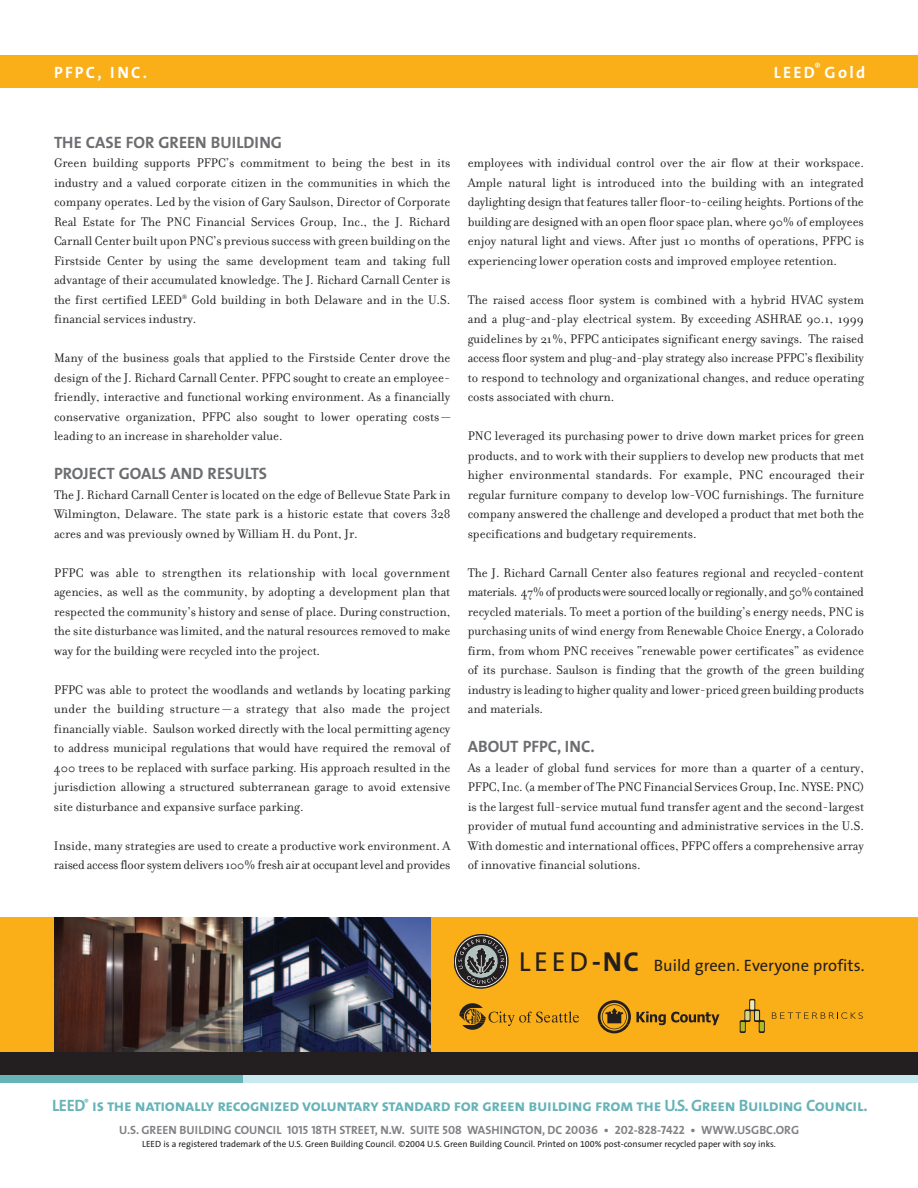
<style>
.page{position:relative;width:918px;height:1188px;background:#fff}
.page>*{position:absolute;margin:0;border:0;box-sizing:border-box;transform-origin:0 0}
.t1{font:16.5px "The Sans Bold Caps";letter-spacing:-.02em;color:#67b3b7}
.t2{font:16.5px "The Sans Bold Caps";color:#6c6d70}
.t3{font:16.5px "The Sans B5 Plain";letter-spacing:.005em;color:#231f20}
.t4{font:700 16.5px "The Sans B7";letter-spacing:.135em;color:#fff}
.t5{font:13.5px/19.5px "Filosofia";color:#231f20;text-align:justify}
.t6{font:13.5px/19.5px "Filosofia";letter-spacing:-.02em;color:#231f20}
.t7{font:12px "The Sans Bold Caps";color:#808285}
.t8{font:9px "The Sans B5 Plain";color:#231f20}
.s1{font-size:27.6px}
.s2{font-family:"The Sans B7";font-weight:700;font-size:27.6px}
</style>
<div class="page">
<div style="left:0;top:918px;width:918px;height:135px;background:#faaf18"></div>
<img style="left:243px;top:918px;width:188px;height:134px">
<img style="left:54px;top:918px;width:189px;height:134px">
<svg style="left:740px;top:999px;width:25px;height:34px"></svg>
<svg style="left:772px;top:1012px;width:91px;height:7px"></svg>
<svg style="left:454px;top:934px;width:54px;height:54px"></svg>
<svg style="left:598px;top:1000px;width:121px;height:33px"></svg>
<svg style="left:459px;top:1003px;width:120px;height:27px"></svg>
<div style="left:0;top:55px;width:918px;height:33px;background:#faaf18"></div>
<div style="left:0;top:1052px;width:918px;height:23px;background:#231f20"></div>
<div style="left:0;top:1075px;width:918px;height:8px;background:#c8e9f0"></div>
<div style="left:0;top:1075px;width:243px;height:8px;background:#67b3b7"></div>
<p class="t4" style="left:54px;top:64px;width:94px">PFPC, INC.</p>
<p class="t4" style="left:774px;top:64px;width:93px">LEED<sup>®</sup> Gold</p>
<p class="t2" style="left:54px;top:137px;width:230px">THE CASE FOR GREEN BUILDING</p>
<p class="t5" style="left:54px;top:153px;width:398px">Green building supports PFPC’s commitment to being the best in its industry and a valued corporate citizen in the communities in which the company operates. Led by the vision of Gary Saulson, Director of Corporate Real Estate for The PNC Financial Services Group, Inc., the J. Richard Carnall Center built upon PNC’s previous success with green building on the Firstside Center by using the same development team and taking full advantage of their accumulated knowledge. The J. Richard Carnall Center is the first certified LEED<sup>®</sup> Gold building in both Delaware and in the U.S. financial services industry.</p>
<p class="t5" style="left:54px;top:348px;width:398px">Many of the business goals that applied to the Firstside Center drove the design of the J. Richard Carnall Center. PFPC sought to create an employee&shy;friendly, interactive and functional working environment. As a financially conservative organization, PFPC also sought to lower operating costs — leading to an increase in shareholder value.</p>
<p class="t2" style="left:54px;top:468px;width:215px">PROJECT GOALS AND RESULTS</p>
<p class="t5" style="left:54px;top:485px;width:398px">The J. Richard Carnall Center is located on the edge of Bellevue State Park in Wilmington, Delaware. The state park is a historic estate that covers 328 acres and was previously owned by William H. du Pont, Jr.</p>
<p class="t5" style="left:54px;top:563px;width:398px">PFPC was able to strengthen its relationship with local government agencies, as well as the community, by adopting a development plan that respected the community’s history and sense of place. During construction, the site disturbance was limited, and the natural resources removed to make way for the building were recycled into the project.</p>
<p class="t5" style="left:54px;top:680px;width:398px">PFPC was able to protect the woodlands and wetlands by locating parking under the building structure — a strategy that also made the project financially viable. Saulson worked directly with the local permitting agency to address municipal regulations that would have required the removal of 400 trees to be replaced with surface parking. His approach resulted in the jurisdiction allowing a structured subterranean garage to avoid extensive site disturbance and expansive surface parking.</p>
<p class="t6" style="left:54px;top:836px;width:398px">Inside, many strategies are used to create a productive work environment. A raised access floor system delivers 100% fresh air at occupant level and provides</p>
<p class="t5" style="left:468px;top:153px;width:398px">employees with individual control over the air flow at their workspace.<br>Ample natural light is introduced into the building with an integrated daylighting design that features taller floor-to-ceiling heights. Portions of the building are designed with an open floor space plan, where 90% of employees enjoy natural light and views. After just 10 months of operations, PFPC is experiencing lower operation costs and improved employee retention.</p>
<p class="t5" style="left:468px;top:289px;width:398px">The raised access floor system is combined with a hybrid HVAC system and a plug-and-play electrical system. By exceeding ASHRAE 90.1, 1999 guidelines by 21%, PFPC anticipates significant energy savings. The raised access floor system and plug-and-play strategy also increase PFPC’s flexibility to respond to technology and organizational changes, and reduce operating costs associated with churn.</p>
<p class="t5" style="left:468px;top:426px;width:398px">PNC leveraged its purchasing power to drive down market prices for green products, and to work with their suppliers to develop new products that met higher environmental standards. For example, PNC encouraged their regular furniture company to develop low-VOC furnishings. The furniture company answered the challenge and developed a product that met both the specifications and budgetary requirements.</p>
<p class="t5" style="left:468px;top:562px;width:398px">The J. Richard Carnall Center also features regional and recycled-content materials. 47% of products were sourced locally or regionally, and 50% contained recycled materials. To meet a portion of the building’s energy needs, PNC is purchasing units of wind energy from Renewable Choice Energy, a Colorado firm, from whom PNC receives “renewable power certificates” as evidence of its purchase. Saulson is finding that the growth of the green building industry is leading to higher quality and lower-priced green building products and materials.</p>
<p class="t2" style="left:468px;top:741px;width:128px">ABOUT PFPC, INC.</p>
<p class="t5" style="left:468px;top:757px;width:398px">As a leader of global fund services for more than a quarter of a century, PFPC, Inc. (a member of The PNC Financial Services Group, Inc. NYSE: PNC) is the largest full-service mutual fund transfer agent and the second-largest provider of mutual fund accounting and administrative services in the U.S.<br>With domestic and international offices, PFPC offers a comprehensive array of innovative financial solutions.</p>
<p class="t3" style="left:519px;top:956px;width:347px"><span class="s1">LEED</span><span class="s2">-NC</span> Build green. Everyone profits.</p>
<p class="t1" style="left:52px;top:1100px;width:817px">LEED<sup>®</sup> is the nationally recognized voluntary standard for green building from the U.S. Green Building Council.</p>
<p class="t7" style="left:119px;top:1126px;width:681px">U.S. GREEN BUILDING COUNCIL 1015 18TH STREET, N.W. SUITE 508 WASHINGTON, DC 20036 • 202-828-7422 • WWW.USGBC.ORG</p>
<p class="t8" style="left:142px;top:1140px;width:635px">LEED is a registered trademark of the U.S. Green Building Council. ©2004 U.S. Green Building Council. Printed on 100% post-consumer recycled paper with soy inks.</p>
</div>
